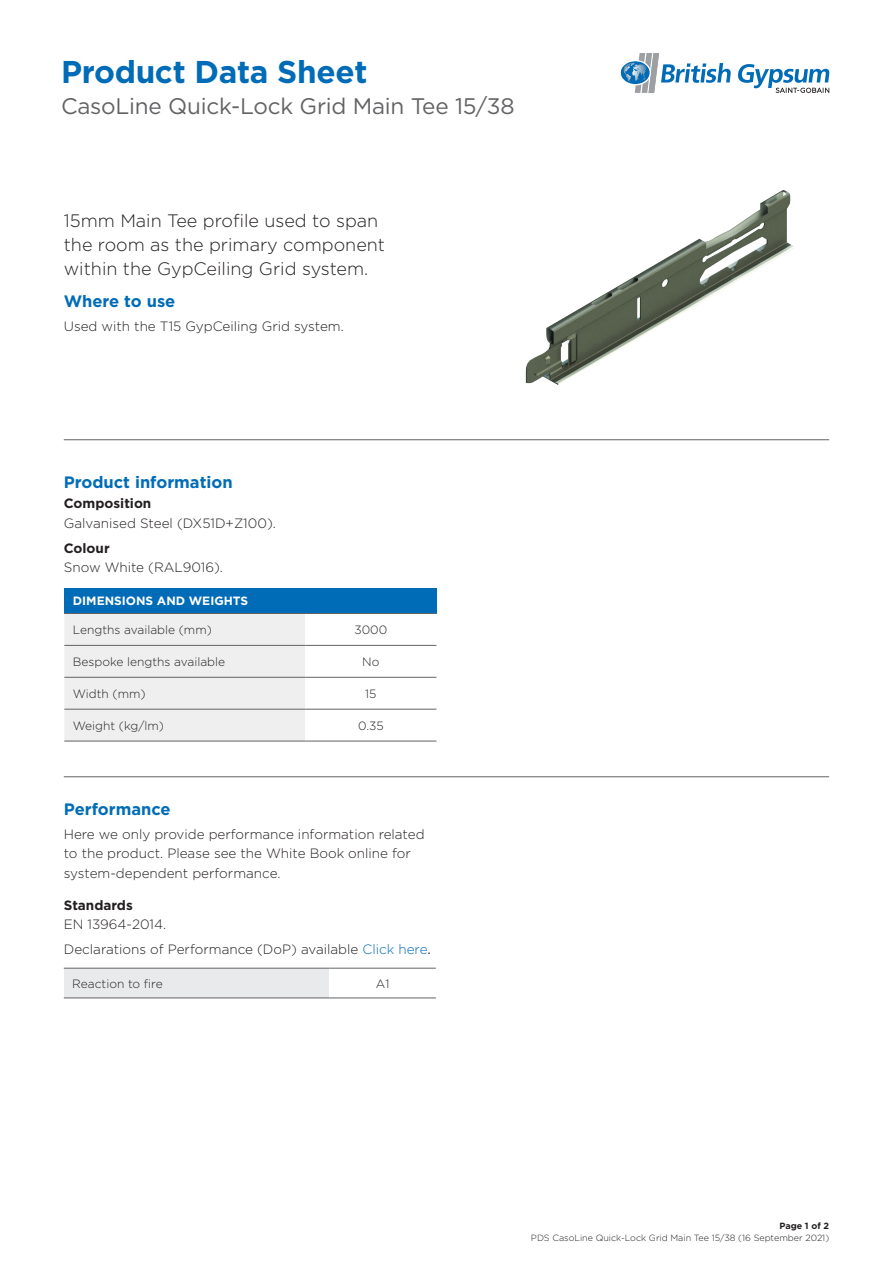
<style>
.page{position:relative;width:893px;height:1263px;background:#fff}
.page>*{position:absolute;margin:0;border:0;box-sizing:border-box;transform-origin:0 0}
.t1{font:700 31.5px "Gotham";letter-spacing:-.01em;color:#006cb7}
.t2{font:22.5px "Gotham";letter-spacing:-.01em;color:#636366}
.t3{font:300 18px/24px "Gotham";color:#231f20}
.t4{font:700 16.5px "Gotham";color:#006cb7}
.t5{font:300 13.5px/19.5px "Gotham";color:#231f20}
.t6{font:700 13.5px "Gotham";color:#231f20}
.t7{font:300 12px "Gotham";color:#231f20}
.t8{font:700 12px "Gotham";color:#fff}
.t9{font:300 9px "Gotham";color:#231f20}
.t10{font:700 9px "Gotham";color:#231f20}
.s1{color:#006cb7}
.s2{font-weight:400}
</style>
<div class="page">
<svg style="left:738px;top:64px;width:92px;height:29px"></svg>
<svg style="left:621px;top:53px;width:110px;height:40px"></svg>
<img style="left:525px;top:190px;width:269px;height:195px">
<hr style="left:64px;top:439px;width:765px;height:1px;background:#636366">
<div style="left:64px;top:968px;width:266px;height:30px;background:#e9eaeb"></div>
<hr style="left:64px;top:968px;width:266px;height:1px;background:#636366">
<hr style="left:64px;top:997px;width:266px;height:1px;background:#636366">
<hr style="left:330px;top:968px;width:106px;height:1px;background:#636366">
<hr style="left:330px;top:997px;width:106px;height:1px;background:#636366">
<hr style="left:64px;top:776px;width:765px;height:1px;background:#636366">
<div style="left:64px;top:588px;width:372px;height:25px;background:#006cb7"></div>
<svg style="left:64px;top:614px;width:372px;height:127px"></svg>
<hr style="left:64px;top:613px;width:241px;height:1px;background:#636366">
<hr style="left:64px;top:645px;width:241px;height:1px;background:#636366">
<hr style="left:305px;top:613px;width:131px;height:1px;background:#636366">
<hr style="left:305px;top:645px;width:131px;height:1px;background:#636366">
<hr style="left:64px;top:677px;width:241px;height:1px;background:#636366">
<hr style="left:305px;top:677px;width:131px;height:1px;background:#636366">
<hr style="left:64px;top:709px;width:241px;height:1px;background:#636366">
<hr style="left:64px;top:741px;width:241px;height:1px;background:#636366">
<hr style="left:305px;top:709px;width:131px;height:1px;background:#636366">
<hr style="left:305px;top:741px;width:131px;height:1px;background:#636366">
<h1 class="t1" style="left:61px;top:51px;width:308px">Product Data Sheet</h1>
<h2 class="t2" style="left:61px;top:92px;width:455px">CasoLine Quick-Lock Grid Main Tee 15/38</h2>
<p class="t3" style="left:64px;top:208px;width:323px">15mm Main Tee profile used to span the room as the primary component within the GypCeiling Grid system.</p>
<p class="t4" style="left:64px;top:290px;width:113px">Where to use</p>
<p class="t5" style="left:64px;top:316px;width:282px">Used with the T15 GypCeiling Grid system.</p>
<p class="t4" style="left:64px;top:471px;width:170px">Product information</p>
<p class="t6" style="left:64px;top:495px;width:89px">Composition</p>
<p class="t5" style="left:64px;top:513px;width:214px">Galvanised Steel (DX51D+Z100).</p>
<p class="t6" style="left:64px;top:539px;width:47px">Colour</p>
<p class="t5" style="left:64px;top:558px;width:161px">Snow White (RAL9016).</p>
<p class="t8" style="left:73px;top:593px;width:177px">DIMENSIONS AND WEIGHTS</p>
<p class="t7" style="left:73px;top:622px;width:141px">Lengths available (mm)</p>
<p class="t7" style="left:354px;top:622px;width:34px">3000</p>
<p class="t7" style="left:73px;top:654px;width:154px">Bespoke lengths available</p>
<p class="t7" style="left:362px;top:654px;width:19px">No</p>
<p class="t7" style="left:73px;top:686px;width:74px">Width (mm)</p>
<p class="t7" style="left:365px;top:686px;width:13px">15</p>
<p class="t7" style="left:73px;top:718px;width:93px">Weight (kg/lm)</p>
<p class="t7" style="left:358px;top:718px;width:27px">0.35</p>
<p class="t4" style="left:64px;top:798px;width:108px">Performance</p>
<p class="t5" style="left:64px;top:824px;width:362px">Here we only provide performance information related to the product. Please see the White Book online for system-dependent performance.</p>
<p class="t6" style="left:64px;top:896px;width:71px">Standards</p>
<p class="t5" style="left:64px;top:914px;width:104px">EN 13964-2014.</p>
<p class="t5" style="left:64px;top:939px;width:369px">Declarations of Performance (DoP) available <span class="s1">Click here</span><span class="s2">.</span></p>
<p class="t7" style="left:72px;top:976px;width:92px">Reaction to fire</p>
<p class="t7" style="left:376px;top:976px;width:15px">A1</p>
<p class="t10" style="left:779px;top:1219px;width:51px">Page 1 of 2</p>
<p class="t9" style="left:531px;top:1232px;width:300px">PDS CasoLine Quick-Lock Grid Main Tee 15/38 (16 September 2021)</p>
</div>
